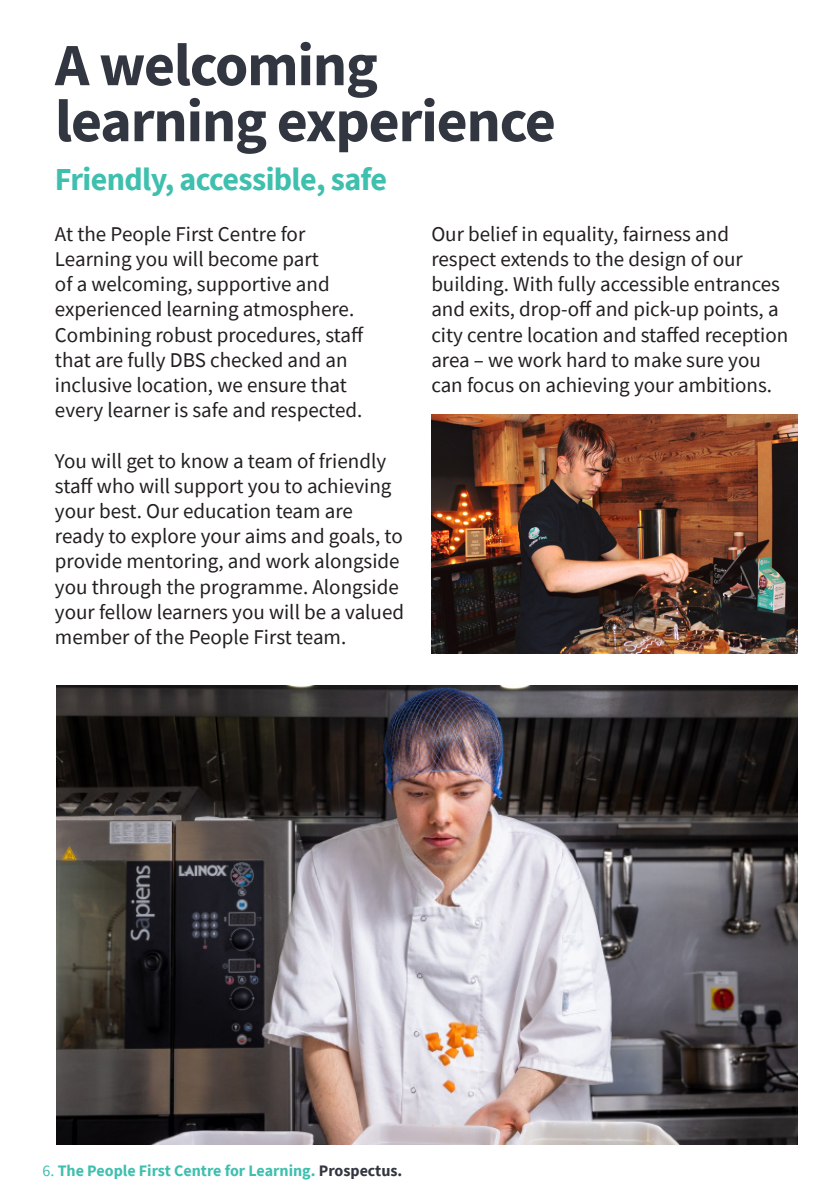
<style>
.page{position:relative;width:840px;height:1191px;background:#fff}
.page>*{position:absolute;margin:0;border:0;box-sizing:border-box;transform-origin:0 0}
.Page_subheading{font:700 60px/56px "Source Sans Pro";letter-spacing:-.02em;color:#323640}
.Heading_16pt{font:700 32px "Source Sans Pro";letter-spacing:-.02em;color:#3fbfae}
.t1{font:21px/25.2px "Source Sans Pro";color:#231f20}
.t2{font:700 16px "Source Sans Pro";color:#3fbfae}
.s1{font-weight:400}
.s2{color:#323640}
</style>
<div class="page">
<img style="left:57px;top:685px;width:740px;height:459px">
<img style="left:431px;top:415px;width:366px;height:238px">
<p class="Page_subheading" style="left:55px;top:36px;width:502px">A welcoming learning experience</p>
<p class="Heading_16pt" style="left:55px;top:158px;width:333px">Friendly, accessible, safe</p>
<p class="t1" style="left:55px;top:221px;width:310px">At the People First Centre for Learning you will become part<br>of a welcoming, supportive and experienced learning atmosphere.<br>Combining robust procedures, staff that are fully DBS checked and an inclusive location, we ensure that every learner is safe and respected.</p>
<p class="t1" style="left:55px;top:448px;width:350px">You will get to know a team of friendly staff who will support you to achieving your best. Our education team are ready to explore your aims and goals, to provide mentoring, and work alongside you through the programme. Alongside your fellow learners you will be a valued member of the People First team.</p>
<p class="t1" style="left:431px;top:221px;width:358px">Our belief in equality, fairness and respect extends to the design of our building. With fully accessible entrances and exits, drop-off and pick-up points, a city centre location and staffed reception area – we work hard to make sure you can focus on achieving your ambitions.</p>
<p class="t2" style="left:43px;top:1159px;width:361px"><span class="s1">6.</span> The People First Centre for Learning. <span class="s2">Prospectus.</span></p>
</div>
